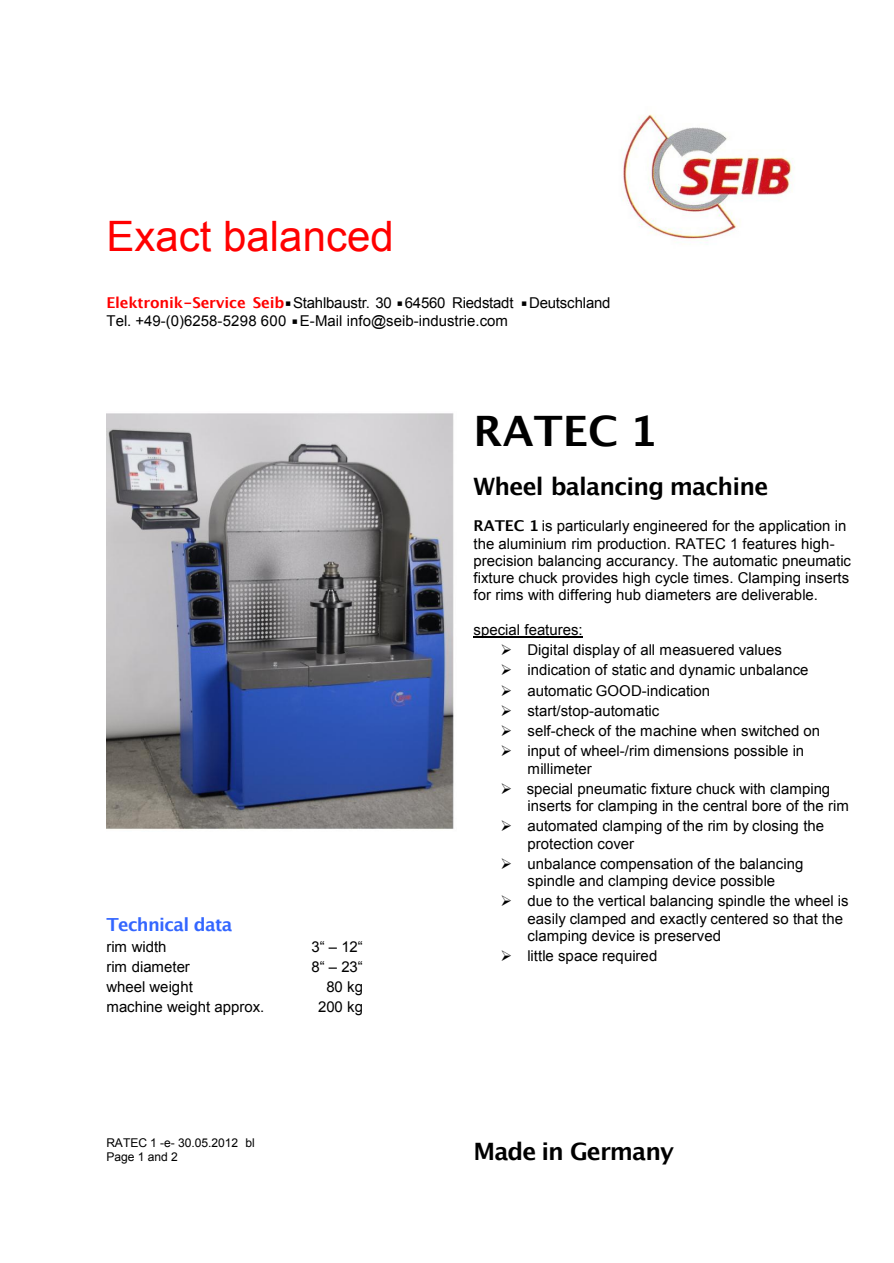
<style>
.page{position:relative;width:894px;height:1263px;background:#fff}
.page>*{position:absolute;margin:0;border:0;box-sizing:border-box;transform-origin:0 0}
.t1{font:42px "Arial";color:#f00}
.t2{font:700 42px "Lucida Grande";letter-spacing:.005em;color:#000}
.t3{font:700 24px "Lucida Grande";letter-spacing:-.035em;color:#000}
.t4{font:700 18px "Lucida Grande";letter-spacing:-.035em;color:#36f}
.t5{font:15px/17.2px "Arial";color:#000}
.t6{font:12px/13.8px "Arial";letter-spacing:-.005em;color:#000}
.s1{font-family:"Lucida Grande";font-weight:700;color:#f00}
.s2{font-family:"Lucida Grande"}
.s3{font-family:"Lucida Grande";font-weight:700}
</style>
<div class="page">
<img style="left:621px;top:114px;width:172px;height:129px">
<img style="left:106px;top:413px;width:348px;height:416px">
<hr style="left:473px;top:636px;width:109px;height:1px;background:#000">
<h1 class="t1" style="left:106px;top:220px;width:289px">Exact balanced</h1>
<p class="t5" style="left:106px;top:296px;width:505px"><span class="s1">Elektronik-Service Seib</span><span class="s2">▪</span>Stahlbaustr. 30 <span class="s2">▪</span>64560 Riedstadt <span class="s2">▪</span>Deutschland<br>Tel. +49-(0)6258-5298 600 <span class="s2">▪</span>E-Mail info@seib-industrie.com</p>
<p class="t4" style="left:106px;top:916px;width:127px">Technical data</p>
<p class="t5" style="left:106px;top:939px;width:62px">rim width</p>
<p class="t5" style="left:311px;top:939px;width:53px">3“ – 12“</p>
<p class="t5" style="left:106px;top:959px;width:85px">rim diameter</p>
<p class="t5" style="left:311px;top:959px;width:53px">8“ – 23“</p>
<p class="t5" style="left:106px;top:980px;width:88px">wheel weight</p>
<p class="t5" style="left:326px;top:980px;width:38px">80 kg</p>
<p class="t5" style="left:106px;top:1000px;width:160px">machine weight approx.</p>
<p class="t5" style="left:318px;top:1000px;width:46px">200 kg</p>
<p class="t6" style="left:106px;top:1137px;width:150px">RATEC 1 -e- 30.05.2012 bl<br>Page 1 and 2</p>
<h1 class="t2" style="left:473px;top:413px;width:185px">RATEC 1</h1>
<h2 class="t3" style="left:473px;top:476px;width:296px">Wheel balancing machine</h2>
<p class="t5" style="left:473px;top:519px;width:379px"><span class="s3">RATEC 1</span> is particularly engineered for the application in the aluminium rim production. RATEC 1 features high&shy;precision balancing accurancy. The automatic pneumatic fixture chuck provides high cycle times. Clamping inserts for rims with differing hub diameters are deliverable.</p>
<p class="t5" style="left:473px;top:622px;width:111px">special features:</p>
<p class="t5" style="left:500px;top:643px;width:283px">➢ Digital display of all measuered values</p>
<p class="t5" style="left:500px;top:663px;width:309px">➢ indication of static and dynamic unbalance</p>
<p class="t5" style="left:500px;top:683px;width:211px">➢ automatic GOOD-indication</p>
<p class="t5" style="left:500px;top:703px;width:160px">➢ start/stop-automatic</p>
<p class="t5" style="left:500px;top:724px;width:321px">➢ self-check of the machine when switched on</p>
<p class="t5" style="left:527px;top:744px;width:278px;text-indent:-27px">➢ input of wheel-/rim dimensions possible in millimeter</p>
<p class="t5" style="left:527px;top:781px;width:322px;text-indent:-27px">➢ special pneumatic fixture chuck with clamping inserts for clamping in the central bore of the rim</p>
<p class="t5" style="left:527px;top:819px;width:298px;text-indent:-27px">➢ automated clamping of the rim by closing the protection cover</p>
<p class="t5" style="left:500px;top:856px;width:304px;text-align:center">➢ unbalance compensation of the balancing spindle and clamping device possible</p>
<p class="t5" style="left:527px;top:894px;width:322px;text-indent:-27px">➢ due to the vertical balancing spindle the wheel is easily clamped and exactly centered so that the clamping device is preserved</p>
<p class="t5" style="left:500px;top:949px;width:158px">➢ little space required</p>
<h2 class="t3" style="left:473px;top:1141px;width:202px">Made in Germany</h2>
</div>
